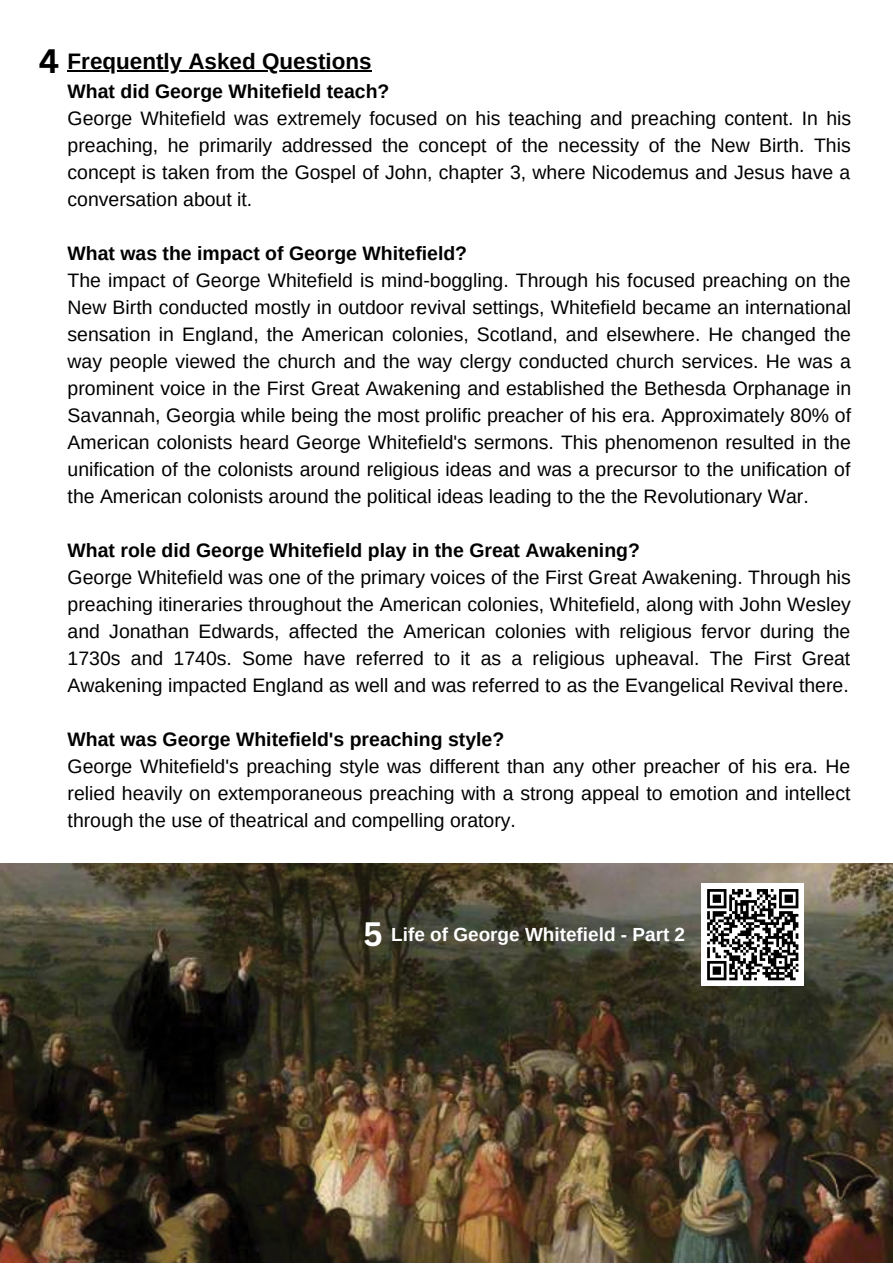
<style>
.page{position:relative;width:893px;height:1264px;background:#fff}
.page>*{position:absolute;margin:0;border:0;box-sizing:border-box;transform-origin:0 0}
.t1{font:700 33px "Canva Sans";color:#000}
.t2{font:700 22.35px "Arimo";color:#000}
.t3{font:19.5px/27px "Arimo";color:#000;text-align:justify}
.t4{font:700 19.5px "Arimo";color:#000}
.t5{font:700 18.9px "Arimo";color:#fff}
.s1{font-family:"Canva Sans";font-size:33px}
</style>
<div class="page">
<hr style="left:68px;top:70px;width:303px;height:1px;background:#000">
<img style="left:0;top:863px;width:892px;height:399px">
<div style="left:701px;top:883px;width:102px;height:102px;background:#fff"></div>
<svg style="left:707px;top:889px;width:92px;height:92px"></svg>
<h1 class="t1" style="left:39px;top:38px;width:22px">4</h1>
<p class="t2" style="left:68px;top:49px;width:305px">Frequently Asked Questions</p>
<p class="t4" style="left:68px;top:80px;width:323px">What did George Whitefield teach?</p>
<p class="t3" style="left:68px;top:105px;width:785px">George Whitefield was extremely focused on his teaching and preaching content. In his preaching, he primarily addressed the concept of the necessity of the New Birth. This concept is taken from the Gospel of John, chapter 3, where Nicodemus and Jesus have a conversation about it.</p>
<p class="t4" style="left:68px;top:242px;width:401px">What was the impact of George Whitefield?</p>
<p class="t3" style="left:68px;top:267px;width:785px">The impact of George Whitefield is mind-boggling. Through his focused preaching on the New Birth conducted mostly in outdoor revival settings, Whitefield became an international sensation in England, the American colonies, Scotland, and elsewhere. He changed the way people viewed the church and the way clergy conducted church services. He was a prominent voice in the First Great Awakening and established the Bethesda Orphanage in Savannah, Georgia while being the most prolific preacher of his era. Approximately 80% of American colonists heard George Whitefield's sermons. This phenomenon resulted in the unification of the colonists around religious ideas and was a precursor to the unification of the American colonists around the political ideas leading to the the Revolutionary War.</p>
<p class="t4" style="left:68px;top:539px;width:574px">What role did George Whitefield play in the Great Awakening?</p>
<p class="t3" style="left:68px;top:563px;width:784px">George Whitefield was one of the primary voices of the First Great Awakening. Through his preaching itineraries throughout the American colonies, Whitefield, along with John Wesley and Jonathan Edwards, affected the American colonies with religious fervor during the 1730s and 1740s. Some have referred to it as a religious upheaval. The First Great Awakening impacted England as well and was referred to as the Evangelical Revival there.</p>
<p class="t4" style="left:68px;top:728px;width:438px">What was George Whitefield's preaching style?</p>
<p class="t3" style="left:68px;top:752px;width:784px">George Whitefield's preaching style was different than any other preacher of his era. He relied heavily on extemporaneous preaching with a strong appeal to emotion and intellect through the use of theatrical and compelling oratory.</p>
<p class="t5" style="left:363px;top:923px;width:323px"><span class="s1">5</span> Life of George Whitefield - Part 2</p>
</div>
